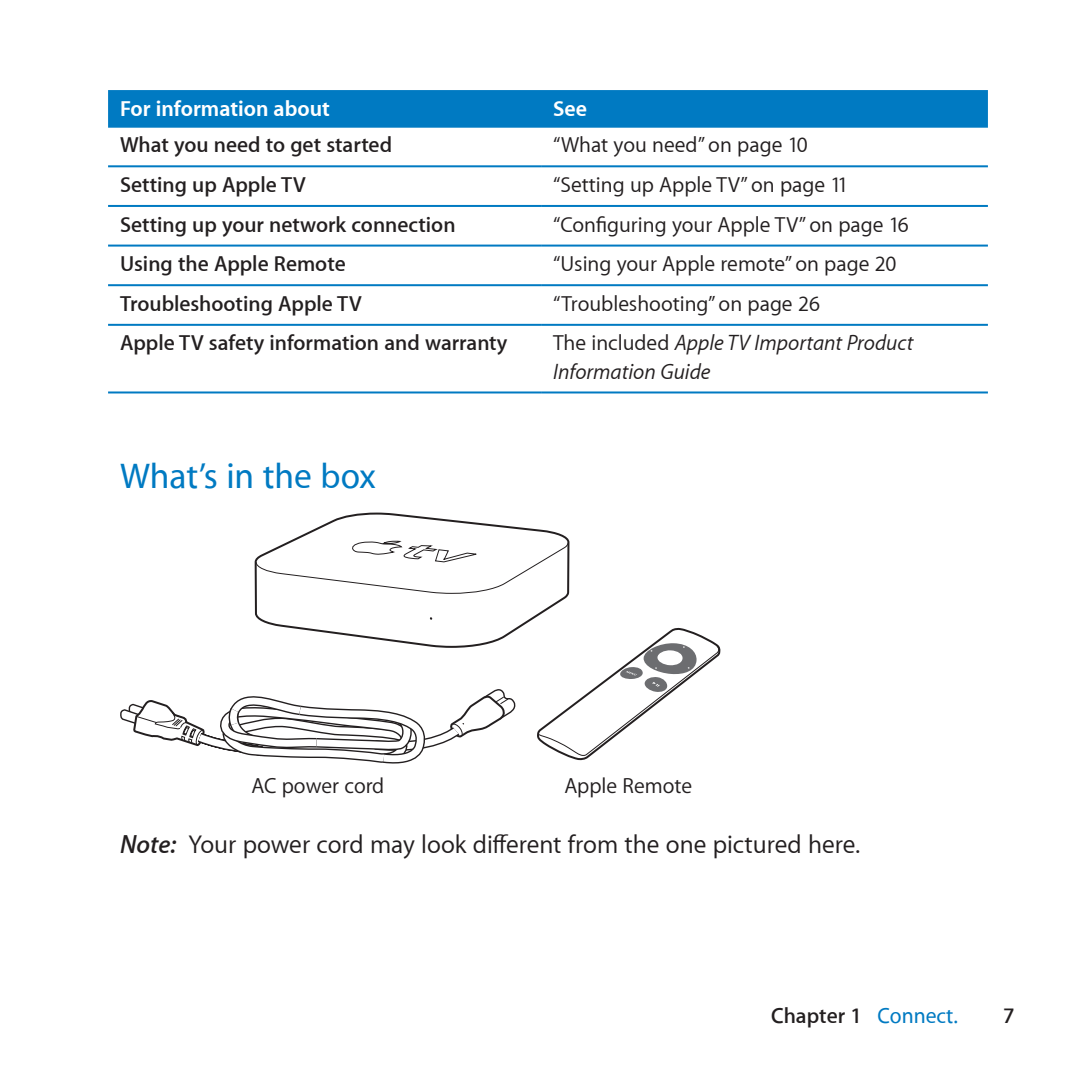
<style>
.page{position:relative;width:1078px;height:1078px;background:#fff}
.page>*{position:absolute;margin:0;border:0;box-sizing:border-box;transform-origin:0 0}
.t1{font:500 36px "Myriad Set";color:#007ac2}
.t2{font:26px "Myriad Set Text";color:#231f20}
.t3{font:600 22px "Myriad Set";color:#231f20}
.t4{font:22px "Myriad Set Text";color:#231f20}
.t5{font:italic 22px/28px "Myriad Set Text";color:#231f20}
.t6{font:700 22px "Myriad Set";color:#fff}
.s1{font-style:normal}
.s2{font-family:"Myriad Set";font-weight:600;font-style:italic}
.s3{font-weight:500;color:#007ac2}
</style>
<div class="page">
<div style="left:108px;top:90px;width:879px;height:38px;background:#007ac2"></div>
<hr style="left:108px;top:205px;width:433px;height:2px;background:#007ac2">
<hr style="left:541px;top:205px;width:446px;height:2px;background:#007ac2">
<hr style="left:108px;top:244px;width:433px;height:2px;background:#007ac2">
<hr style="left:541px;top:244px;width:446px;height:2px;background:#007ac2">
<hr style="left:108px;top:284px;width:433px;height:2px;background:#007ac2">
<hr style="left:541px;top:284px;width:446px;height:2px;background:#007ac2">
<hr style="left:108px;top:324px;width:433px;height:2px;background:#007ac2">
<hr style="left:541px;top:324px;width:446px;height:2px;background:#007ac2">
<hr style="left:108px;top:391px;width:433px;height:2px;background:#007ac2">
<hr style="left:541px;top:391px;width:446px;height:2px;background:#007ac2">
<hr style="left:108px;top:165px;width:433px;height:2px;background:#007ac2">
<hr style="left:541px;top:165px;width:446px;height:2px;background:#007ac2">
<svg style="left:120px;top:512px;width:600px;height:252px"></svg>
<p class="t6" style="left:120px;top:95px;width:211px">For information about</p>
<p class="t6" style="left:553px;top:95px;width:35px">See</p>
<p class="t3" style="left:120px;top:131px;width:273px">What you need to get started</p>
<p class="t4" style="left:553px;top:131px;width:256px">“What you need” on page 10</p>
<p class="t3" style="left:120px;top:171px;width:187px">Setting up Apple TV</p>
<p class="t4" style="left:553px;top:171px;width:297px">“Setting up Apple TV” on page 11</p>
<p class="t3" style="left:120px;top:210px;width:337px">Setting up your network connection</p>
<p class="t4" style="left:553px;top:210px;width:357px">“Configuring your Apple TV” on page 16</p>
<p class="t3" style="left:120px;top:250px;width:227px">Using the Apple Remote</p>
<p class="t4" style="left:553px;top:250px;width:345px">“Using your Apple remote” on page 20</p>
<p class="t3" style="left:120px;top:290px;width:243px">Troubleshooting Apple TV</p>
<p class="t4" style="left:553px;top:290px;width:268px">“Troubleshooting” on page 26</p>
<p class="t3" style="left:120px;top:329px;width:389px">Apple TV safety information and warranty</p>
<p class="t5" style="left:553px;top:328px;width:361px"><span class="s1">The included</span> Apple TV Important Product<br>Information Guide</p>
<h1 class="t1" style="left:120px;top:453px;width:257px">What’s in the box</h1>
<p class="t4" style="left:251px;top:772px;width:134px">AC power cord</p>
<p class="t4" style="left:564px;top:772px;width:129px">Apple Remote</p>
<p class="t2" style="left:120px;top:827px;width:741px"><span class="s2">Note:</span> Your power cord may look different from the one pictured here.</p>
<p class="t3" style="left:771px;top:1001px;width:188px">Chapter 1 <span class="s3">Connect.</span></p>
<p class="t3" style="left:1002px;top:1001px;width:13px">7</p>
</div>
